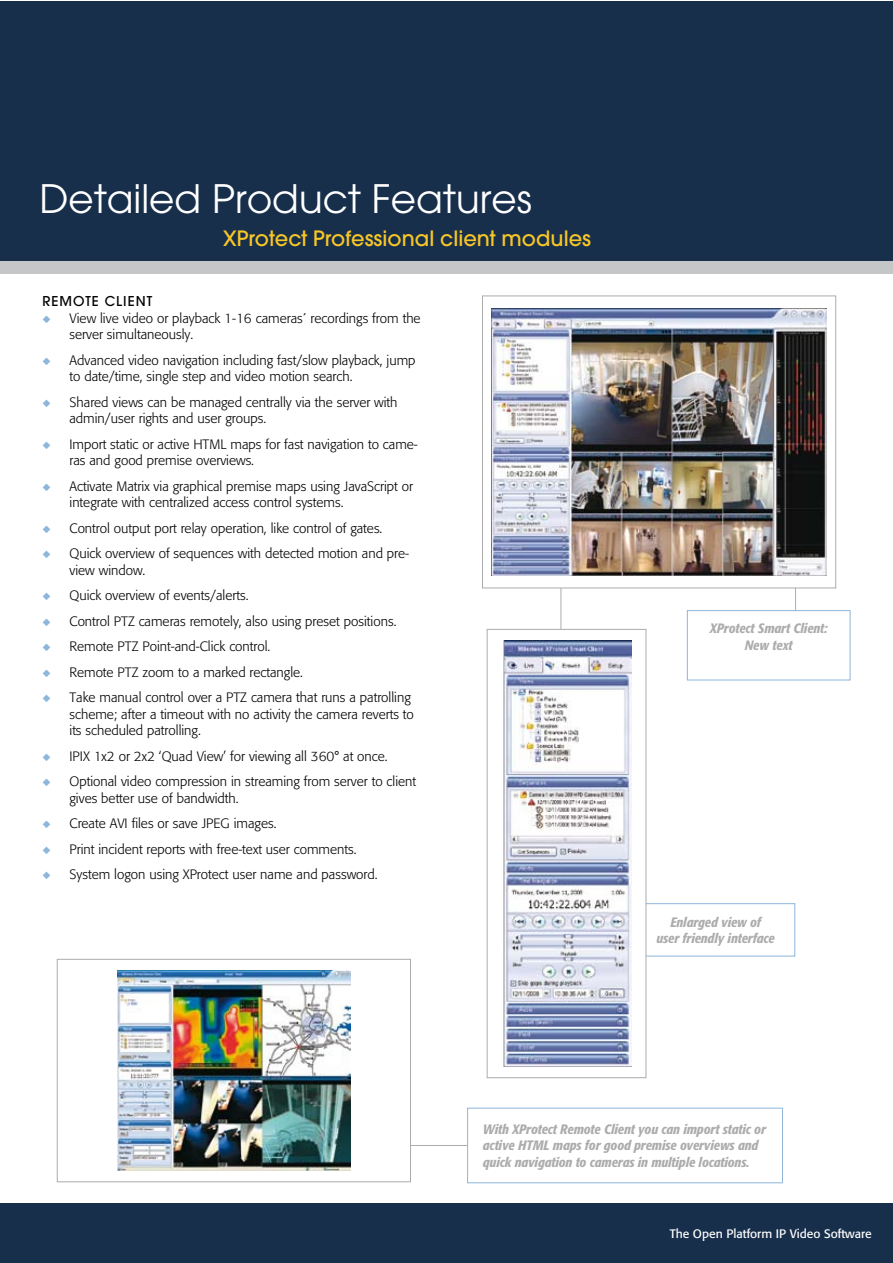
<style>
.page{position:relative;width:893px;height:1263px;background:#fff}
.page>*{position:absolute;margin:0;border:0;box-sizing:border-box;transform-origin:0 0}
.t1{font:39px "Avant Garde";color:#fff}
.t2{font:500 21px "Avant Garde";color:#f7c627}
.t3{font:300 13.5px/25.5px "Formata";color:#000}
.t4{font:italic 500 condensed 13.5px/16.5px "Formata";color:#abacab;text-align:center}
.t5{font:500 13.5px "Avant Garde";letter-spacing:.075em;color:#000}
.t6{font:12.15px "Formata";color:#fff}
</style>
<div class="page">
<div style="left:0;top:1px;width:892px;height:261px;background:#182f4c"></div>
<div style="left:0;top:1203px;width:892px;height:60px;background:#182f4c"></div>
<div style="left:0;top:261px;width:892px;height:13px;background:#c5c6c8"></div>
<hr style="left:561px;top:564px;width:1px;height:100px;background:#abacab">
<hr style="left:795px;top:570px;width:1px;height:60px;background:#abacab">
<hr style="left:407px;top:1145px;width:100px;height:1px;background:#abacab">
<img style="left:117px;top:970px;width:234px;height:201px">
<div style="left:57px;top:959px;width:354px;height:223px;border:1px solid #abacab"></div>
<div style="left:467px;top:1108px;width:316px;height:75px;background:#fff;border:1px solid #8eb6db"></div>
<img style="left:491px;top:308px;width:336px;height:268px">
<div style="left:482px;top:296px;width:354px;height:292px;border:1px solid #abacab"></div>
<div style="left:641px;top:903px;width:154px;height:53px;background:#fff;border:1px solid #8eb6db"></div>
<div style="left:487px;top:629px;width:159px;height:449px;background:#fff"></div>
<img style="left:503px;top:641px;width:128px;height:425px">
<div style="left:487px;top:629px;width:159px;height:449px;border:1px solid #abacab"></div>
<div style="left:687px;top:610px;width:163px;height:70px;background:#fff;border:1px solid #8eb6db"></div>
<h1 class="t1" style="left:39px;top:176px;width:494px">Detailed Product Features</h1>
<h2 class="t2" style="left:223px;top:225px;width:369px">XProtect Professional client modules</h2>
<p class="t5" style="left:43px;top:293px;width:111px">REMOTE CLIENT</p>
<p class="t3" style="left:70px;top:310px;width:353px;line-height:16.5px">View live video or playback 1-16 cameras´ recordings from the server simultaneously.</p>
<p class="t3" style="left:70px;top:352px;width:348px;line-height:16.5px">Advanced video navigation including fast/slow playback, jump to date/time, single step and video motion search.</p>
<p class="t3" style="left:70px;top:394px;width:330px;line-height:16.5px">Shared views can be managed centrally via the server with admin/user rights and user groups.</p>
<p class="t3" style="left:70px;top:436px;width:350px;line-height:16.5px">Import static or active HTML maps for fast navigation to came&shy;ras and good premise overviews.</p>
<p class="t3" style="left:70px;top:478px;width:345px;line-height:16.5px">Activate Matrix via graphical premise maps using JavaScript or integrate with centralized access control systems.</p>
<p class="t3" style="left:70px;top:515px;width:341px">Control output port relay operation, like control of gates.<br>Quick overview of sequences with detected motion and pre-</p>
<p class="t3" style="left:70px;top:557px;width:343px">view window.<br>Quick overview of events/alerts.<br>Control PTZ cameras remotely, also using preset positions.<br>Remote PTZ Point-and-Click control.<br>Remote PTZ zoom to a marked rectangle.<br>Take manual control over a PTZ camera that runs a patrolling</p>
<p class="t3" style="left:70px;top:706px;width:346px;line-height:16.5px">scheme; after a timeout with no activity the camera reverts to its scheduled patrolling.</p>
<p class="t3" style="left:70px;top:743px;width:348px">IPIX 1x2 or 2x2 ‘Quad View’ for viewing all 360° at once.<br>Optional video compression in streaming from server to client</p>
<p class="t3" style="left:70px;top:785px;width:310px">gives better use of bandwidth.<br>Create AVI files or save JPEG images.<br>Print incident reports with free-text user comments.<br>System logon using XProtect user name and password.</p>
<p class="t4" style="left:710px;top:620px;width:119px">XProtect Smart Client:<br>New text</p>
<p class="t4" style="left:656px;top:914px;width:120px">Enlarged view of<br>user friendly interface</p>
<p class="t4" style="left:483px;top:1121px;width:284px;text-align:left">With XProtect Remote Client you can import static or active HTML maps for good premise overviews and quick navigation to cameras in multiple locations.</p>
<p class="t6" style="left:670px;top:1226px;width:203px">The Open Platform IP Video Software</p>
</div>
